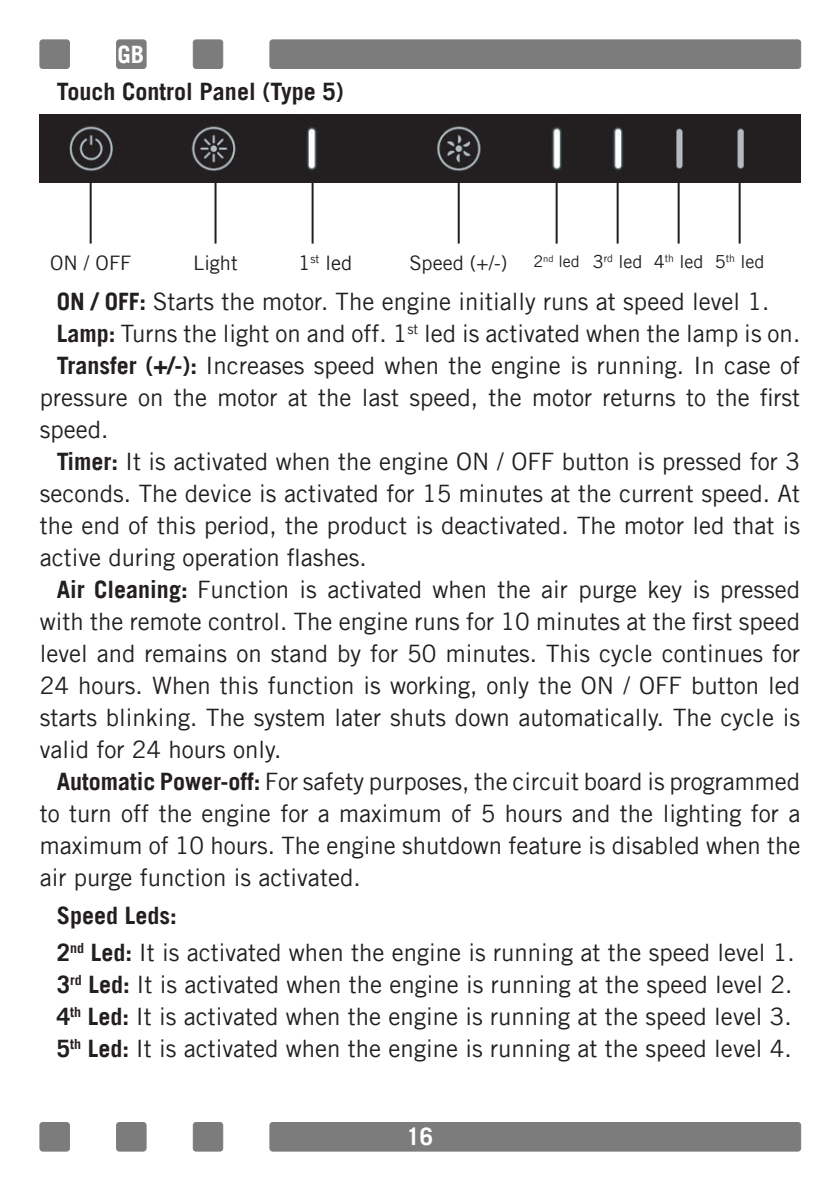
<style>
.page{position:relative;width:840px;height:1191px;background:#fff}
.page>*{position:absolute;margin:0;border:0;box-sizing:border-box;transform-origin:0 0}
.t1{font:24px/32px "Trade Gothic";color:#231f20;text-align:justify}
.t2{font:700 24px "Trade Gothic";color:#231f20}
.t3{font:700 24px "Trade Gothic";color:#fff}
.t4{font:20px "Trade Gothic";color:#231f20}
.t5{font:18px "Trade Gothic";color:#231f20}
.t6{font:16px "Trade Gothic";color:#231f20}
.t7{font:10.4px "Trade Gothic";color:#231f20}
.s1{font-size:18px}
.s2{font-weight:700}
</style>
<div class="page">
<div style="left:270px;top:40px;width:530px;height:28px;background:#7d7c7c;border-radius:3px"></div>
<div style="left:269px;top:40px;width:531px;height:29px;border:1px solid #7d7c7c;border-radius:3px"></div>
<div style="left:40px;top:40px;width:29px;height:28px;background:#7d7c7c;border-radius:3px"></div>
<div style="left:40px;top:40px;width:30px;height:29px;border:1px solid #7d7c7c;border-radius:3px"></div>
<div style="left:193px;top:40px;width:29px;height:28px;background:#7d7c7c;border-radius:3px"></div>
<div style="left:193px;top:40px;width:30px;height:29px;border:1px solid #7d7c7c;border-radius:3px"></div>
<div style="left:116px;top:40px;width:30px;height:28px;background:#7d7c7c;border-radius:3px"></div>
<div style="left:116px;top:40px;width:30px;height:29px;border:1px solid #7d7c7c;border-radius:3px"></div>
<div style="left:270px;top:1122px;width:530px;height:29px;background:#7d7c7c;border-radius:3px"></div>
<div style="left:269px;top:1122px;width:531px;height:29px;border:1px solid #7d7c7c;border-radius:3px"></div>
<div style="left:40px;top:1122px;width:29px;height:29px;background:#7d7c7c;border-radius:3px"></div>
<div style="left:40px;top:1122px;width:30px;height:29px;border:1px solid #7d7c7c;border-radius:3px"></div>
<div style="left:193px;top:1122px;width:29px;height:29px;background:#7d7c7c;border-radius:3px"></div>
<div style="left:193px;top:1122px;width:30px;height:29px;border:1px solid #7d7c7c;border-radius:3px"></div>
<div style="left:116px;top:1122px;width:30px;height:29px;background:#7d7c7c;border-radius:3px"></div>
<div style="left:116px;top:1122px;width:30px;height:29px;border:1px solid #7d7c7c;border-radius:3px"></div>
<hr style="left:90px;top:182px;width:2px;height:62px;background:#231f20">
<hr style="left:214px;top:182px;width:2px;height:62px;background:#231f20">
<hr style="left:311px;top:182px;width:2px;height:62px;background:#231f20">
<hr style="left:457px;top:182px;width:2px;height:62px;background:#231f20">
<hr style="left:555px;top:182px;width:2px;height:62px;background:#231f20">
<hr style="left:616px;top:182px;width:2px;height:62px;background:#231f20">
<hr style="left:677px;top:182px;width:2px;height:62px;background:#231f20">
<hr style="left:738px;top:182px;width:2px;height:62px;background:#231f20">
<img style="left:40px;top:114px;width:759px;height:68px">
<p class="t3" style="left:117px;top:40px;width:28px">GB</p>
<p class="t2" style="left:57px;top:76px;width:288px">Touch Control Panel (Type 5)</p>
<p class="t4" style="left:50px;top:251px;width:83px">ON / OFF</p>
<p class="t4" style="left:193px;top:251px;width:46px">Light</p>
<p class="t4" style="left:298px;top:251px;width:56px">1<sup>st</sup> led</p>
<p class="t6" style="left:533px;top:252px;width:48px">2<sup>nd</sup> led</p>
<p class="t5" style="left:592px;top:251px;width:51px">3<sup>rd</sup> led</p>
<p class="t5" style="left:653px;top:251px;width:51px">4<sup>th</sup> led</p>
<p class="t7" style="left:714px;top:252px;width:22px"><span class="s1">5</span>th</p>
<p class="t4" style="left:409px;top:251px;width:100px">Speed (+/-)</p>
<p class="t5" style="left:740px;top:251px;width:26px">led</p>
<p class="t1" style="left:57px;top:285px;width:713px"><span class="s2">ON / OFF:</span> Starts the motor. The engine initially runs at speed level 1.</p>
<p class="t1" style="left:57px;top:317px;width:744px"><span class="s2">Lamp:</span> Turns the light on and off. 1<sup>st</sup> led is activated when the lamp is on.</p>
<p class="t1" style="left:40px;top:349px;width:761px;text-indent:17px"><span class="s2">Transfer (+/-):</span> Increases speed when the engine is running. In case of pressure on the motor at the last speed, the motor returns to the first speed.</p>
<p class="t1" style="left:40px;top:445px;width:761px;text-indent:17px"><span class="s2">Timer:</span> It is activated when the engine ON / OFF button is pressed for 3 seconds. The device is activated for 15 minutes at the current speed. At the end of this period, the product is deactivated. The motor led that is active during operation flashes.</p>
<p class="t1" style="left:40px;top:573px;width:761px;text-indent:17px"><span class="s2">Air Cleaning:</span> Function is activated when the air purge key is pressed with the remote control. The engine runs for 10 minutes at the first speed level and remains on stand by for 50 minutes. This cycle continues for 24 hours. When this function is working, only the ON / OFF button led starts blinking. The system later shuts down automatically. The cycle is valid for 24 hours only.</p>
<p class="t1" style="left:40px;top:765px;width:761px;text-indent:17px"><span class="s2">Automatic Power-off:</span> For safety purposes, the circuit board is programmed to turn off the engine for a maximum of 5 hours and the lighting for a maximum of 10 hours. The engine shutdown feature is disabled when the air purge function is activated.</p>
<p class="t2" style="left:57px;top:900px;width:121px">Speed Leds:</p>
<p class="t1" style="left:57px;top:936px;width:739px"><span class="s2">2</span><sup>nd</sup> <span class="s2">Led:</span> It is activated when the engine is running at the speed level 1.</p>
<p class="t1" style="left:57px;top:968px;width:736px"><span class="s2">3</span><sup>rd</sup> <span class="s2">Led:</span> It is activated when the engine is running at the speed level 2.</p>
<p class="t1" style="left:57px;top:1000px;width:736px"><span class="s2">4</span><sup>th</sup> <span class="s2">Led:</span> It is activated when the engine is running at the speed level 3.</p>
<p class="t1" style="left:57px;top:1032px;width:736px"><span class="s2">5</span><sup>th</sup> <span class="s2">Led:</span> It is activated when the engine is running at the speed level 4.</p>
<p class="t3" style="left:406px;top:1122px;width:28px">16</p>
</div>
